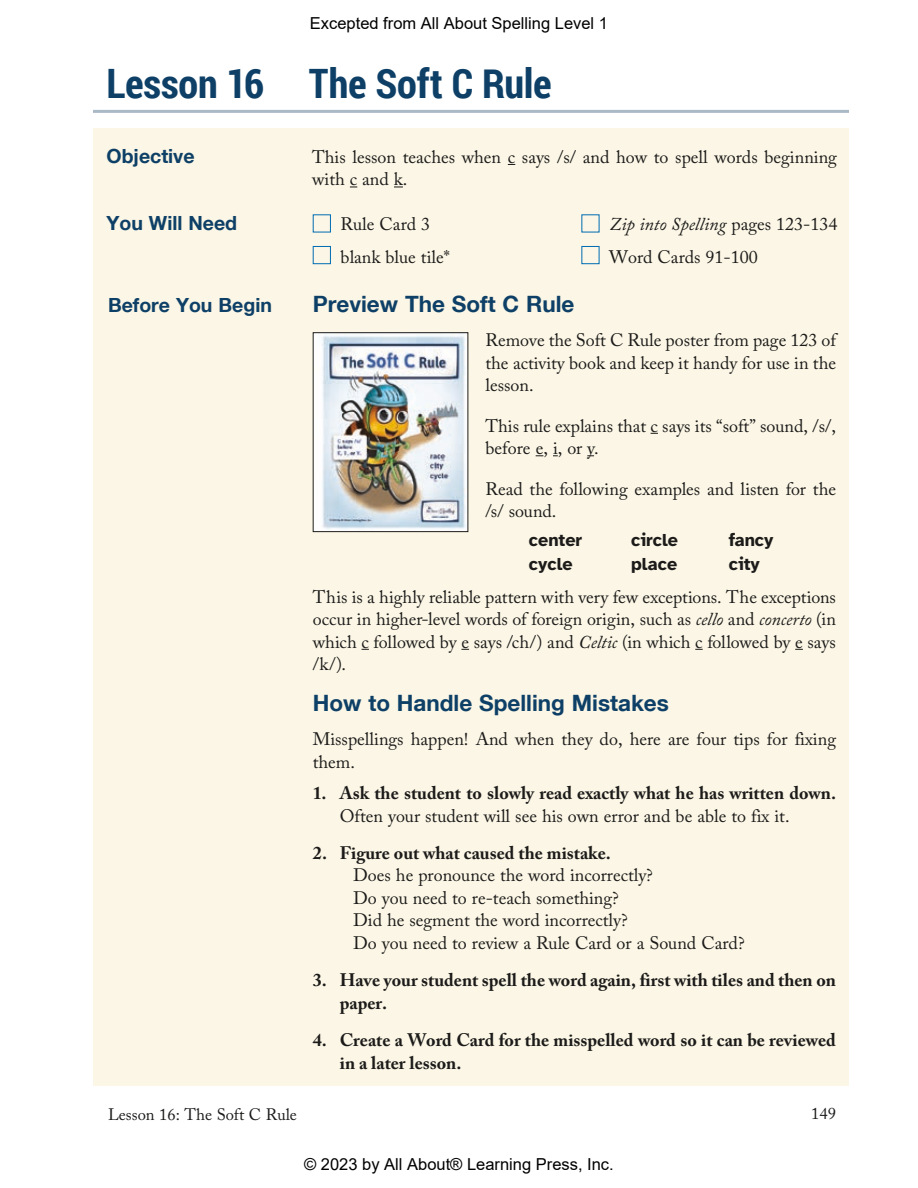
<style>
.page{position:relative;width:918px;height:1188px;background:#fff}
.page>*{position:absolute;margin:0;border:0;box-sizing:border-box;transform-origin:0 0}
.t1{font:700 40.5px "Roboto Condensed";letter-spacing:-.005em;color:#0e4067}
.t2{font:700 22.5px "Helvetica Neue LT Com";color:#0e4067}
.t3{font:700 19.5px "Helvetica Neue LT Com";color:#0e4067}
.t4{font:18px/22.5px "Adobe Caslon Pro";color:#1c1b1a}
.t5{font:700 18px/22.5px "Adobe Caslon Pro";color:#1c1b1a}
.t6{font:700 18px/23.2px "Atkinson Hyperlegible";color:#1c1b1a}
.t7{font:16.5px "Arial";color:#000}
.t8{font:16.5px "Adobe Caslon Pro";color:#1c1b1a}
.s1{font-style:italic}
</style>
<div class="page">
<div style="left:93px;top:128px;width:756px;height:957px;background:#fbf6e5"></div>
<div style="left:313px;top:246px;width:18px;height:18px;border:1px solid #006cb2"></div>
<div style="left:581px;top:246px;width:18px;height:18px;border:1px solid #006cb2"></div>
<img style="left:315px;top:334px;width:151px;height:196px">
<div style="left:313px;top:332px;width:155px;height:200px;border:1px solid #1c1b1a"></div>
<hr style="left:93px;top:110px;width:756px;height:3px;background:#aab9c6">
<p class="t7" style="left:310px;top:12px;width:300px">Excepted from All About Spelling Level 1</p>
<h1 class="t1" style="left:106px;top:55px;width:447px">Lesson 16 The Soft C Rule</h1>
<p class="t3" style="left:106px;top:144px;width:90px">Objective</p>
<p class="t4" style="left:312px;top:145px;width:526px">This lesson teaches when c says /s/ and how to spell words beginning with c and k.</p>
<p class="t3" style="left:106px;top:211px;width:132px">You Will Need</p>
<p class="t4" style="left:341px;top:207px;width:111px;line-height:33px">Rule Card 3 blank blue tile*</p>
<p class="t4" style="left:609px;top:207px;width:230px;line-height:33px"><span class="s1">Zip into Spelling</span> pages 123-134<br>Word Cards 91-100</p>
<p class="t3" style="left:108px;top:293px;width:165px">Before You Begin</p>
<p class="t2" style="left:313px;top:289px;width:263px">Preview The Soft C Rule</p>
<p class="t4" style="left:486px;top:329px;width:352px;text-align:justify">Remove the Soft C Rule poster from page 123 of the activity book and keep it handy for use in the lesson.</p>
<p class="t4" style="left:486px;top:414px;width:352px">This rule explains that c says its “soft” sound, /s/, before e, i, or y.</p>
<p class="t4" style="left:486px;top:477px;width:352px">Read the following examples and listen for the /s/ sound.</p>
<p class="t6" style="left:529px;top:529px;width:55px">center cycle</p>
<p class="t6" style="left:631px;top:529px;width:48px">circle place</p>
<p class="t6" style="left:729px;top:529px;width:46px">fancy city</p>
<p class="t4" style="left:313px;top:585px;width:525px;text-align:justify">This is a highly reliable pattern with very few exceptions. The exceptions occur in higher-level words of foreign origin, such as <span class="s1">cello</span> and <span class="s1">concerto</span> (in which c followed by e says /ch/) and <span class="s1">Celtic</span> (in which c followed by e says /k/).</p>
<p class="t2" style="left:313px;top:688px;width:358px">How to Handle Spelling Mistakes</p>
<p class="t4" style="left:313px;top:728px;width:525px">Misspellings happen! And when they do, here are four tips for fixing them.</p>
<p class="t5" style="left:313px;top:782px;width:525px">1. Ask the student to slowly read exactly what he has written down.</p>
<p class="t4" style="left:340px;top:804px;width:451px">Often your student will see his own error and be able to fix it.</p>
<p class="t5" style="left:313px;top:842px;width:300px">2. Figure out what caused the mistake.</p>
<p class="t4" style="left:353px;top:864px;width:393px">Does he pronounce the word incorrectly?<br>Do you need to re-teach something?<br>Did he segment the word incorrectly?<br>Do you need to review a Rule Card or a Sound Card?</p>
<p class="t5" style="left:340px;top:969px;width:498px;text-indent:-27px">3. Have your student spell the word again, first with tiles and then on paper.</p>
<p class="t5" style="left:340px;top:1029px;width:498px;text-indent:-27px">4. Create a Word Card for the misspelled word so it can be reviewed in a later lesson.</p>
<p class="t8" style="left:108px;top:1104px;width:190px">Lesson 16: The Soft C Rule</p>
<p class="t8" style="left:811px;top:1104px;width:26px">149</p>
<p class="t7" style="left:304px;top:1153px;width:311px">© 2023 by All About® Learning Press, Inc.</p>
</div>
